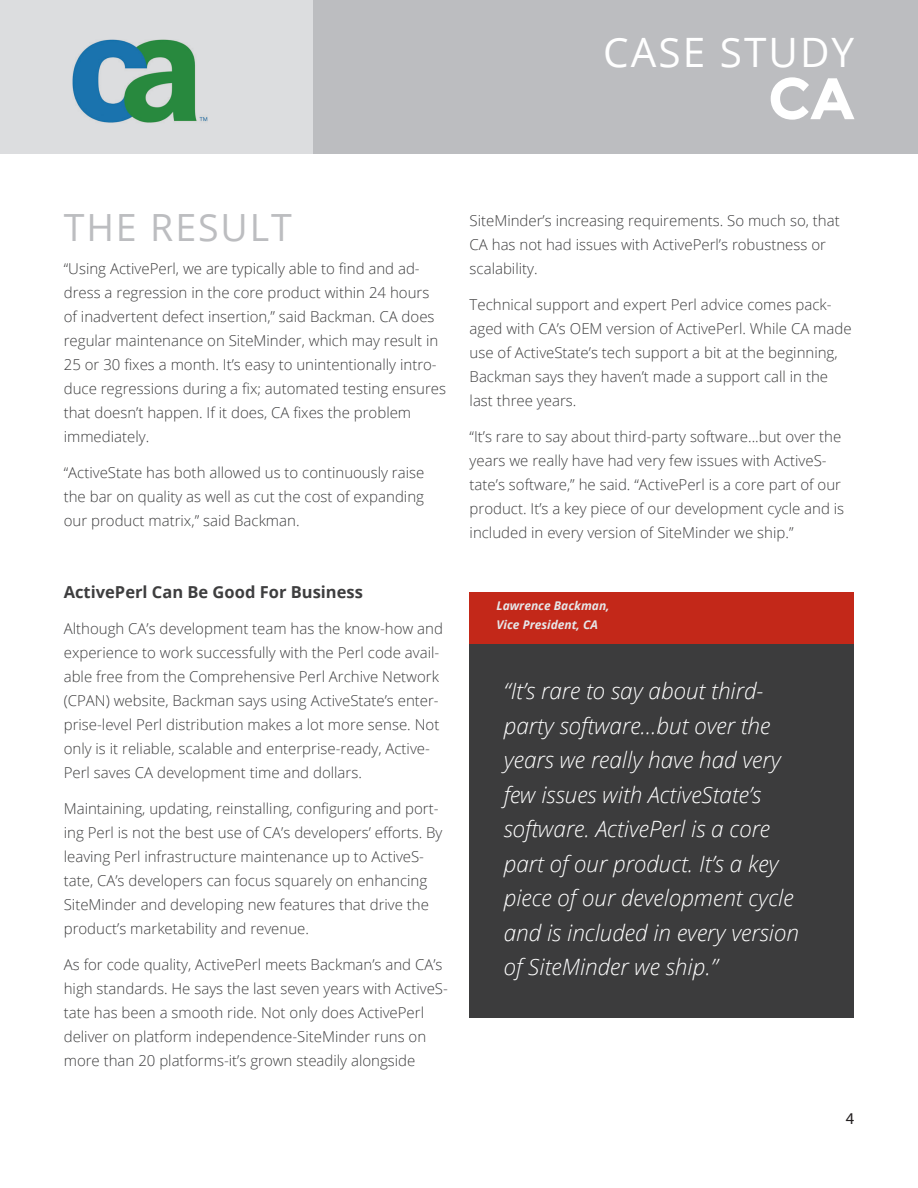
<style>
.page{position:relative;width:918px;height:1188px;background:#fff}
.page>*{position:absolute;margin:0;border:0;box-sizing:border-box;transform-origin:0 0}
.heading_one{font:700 58.5px "Montserrat";color:#fff}
.case_study_-_right_j{font:40.5px "Open Sans";letter-spacing:.05em;color:#fff}
.heading_three{font:37.5px "Open Sans";letter-spacing:.05em;color:#bcbdc0}
.featured_text{font:italic 300 22.5px/34.5px "Open Sans";color:#fff}
.heading_five{font:700 16.5px "Open Sans";color:#3e3e3f}
.t1{font:16.5px "Myriad Pro";color:#231f20}
.main_body{font:300 15px/24px "Open Sans";color:#3e3e3f}
.main{font:italic 700 12px "Open Sans";color:#e6e7e9}
</style>
<div class="page">
<div style="left:0;top:0;width:315px;height:153px;background:#dcdddf"></div>
<div style="left:313px;top:0;width:605px;height:153px;background:#bcbdc0"></div>
<div style="left:470px;top:592px;width:384px;height:425px;background:#3c3c3d"></div>
<div style="left:470px;top:592px;width:384px;height:51px;background:#c32819"></div>
<img style="left:72px;top:39px;width:136px;height:84px">
<p class="case_study_-_right_j" style="left:603px;top:24px;width:253px">CASE STUDY</p>
<p class="heading_one" style="left:768px;top:64px;width:88px">CA</p>
<p class="heading_three" style="left:64px;top:202px;width:230px">THE RESULT</p>
<p class="main_body" style="left:64px;top:256px;width:384px">“Using ActivePerl, we are typically able to find and ad&shy;dress a regression in the core product within 24 hours of inadvertent defect insertion,” said Backman. CA does regular maintenance on SiteMinder, which may result in 25 or 30 fixes a month. It’s easy to unintentionally intro&shy;duce regressions during a fix; automated testing ensures that doesn’t happen. If it does, CA fixes the problem immediately.</p>
<p class="main_body" style="left:64px;top:460px;width:362px;text-align:justify">“ActiveState has both allowed us to continuously raise the bar on quality as well as cut the cost of expanding our product matrix,” said Backman.</p>
<p class="heading_five" style="left:64px;top:581px;width:301px">ActivePerl Can Be Good For Business</p>
<p class="main_body" style="left:64px;top:616px;width:381px">Although CA’s development team has the know-how and experience to work successfully with the Perl code avail&shy;able free from the Comprehensive Perl Archive Network (CPAN) website, Backman says using ActiveState’s enter&shy;prise-level Perl distribution makes a lot more sense. Not only is it reliable, scalable and enterprise-ready, Active-Perl saves CA development time and dollars.</p>
<p class="main_body" style="left:64px;top:796px;width:380px">Maintaining, updating, reinstalling, configuring and port&shy;ing Perl is not the best use of CA’s developers’ efforts. By leaving Perl infrastructure maintenance up to ActiveS&shy;tate, CA’s developers can focus squarely on enhancing SiteMinder and developing new features that drive the product’s marketability and revenue.</p>
<p class="main_body" style="left:64px;top:952px;width:386px">As for code quality, ActivePerl meets Backman’s and CA’s high standards. He says the last seven years with ActiveS&shy;tate has been a smooth ride. Not only does ActivePerl deliver on platform independence-SiteMinder runs on more than 20 platforms-it’s grown steadily alongside</p>
<p class="main_body" style="left:470px;top:208px;width:372px">SiteMinder’s increasing requirements. So much so, that<br>CA has not had issues with ActivePerl’s robustness or scalability.</p>
<p class="main_body" style="left:470px;top:292px;width:383px">Technical support and expert Perl advice comes pack&shy;aged with CA’s OEM version of ActivePerl. While CA made use of ActiveState’s tech support a bit at the beginning, Backman says they haven’t made a support call in the last three years.</p>
<p class="main_body" style="left:470px;top:424px;width:376px">“It’s rare to say about third-party software...but over the years we really have had very few issues with ActiveS&shy;tate’s software,” he said. “ActivePerl is a core part of our product. It’s a key piece of our development cycle and is included in every version of SiteMinder we ship.”</p>
<p class="main" style="left:496px;top:598px;width:115px">Lawrence Backman,</p>
<p class="main" style="left:496px;top:616px;width:103px">Vice President, CA</p>
<p class="featured_text" style="left:504px;top:673px;width:297px">“It’s rare to say about third&shy;party software...but over the years we really have had very few issues with ActiveState’s software. ActivePerl is a core part of our product. It’s a key piece of our development cycle and is included in every version of SiteMinder we ship.”</p>
<p class="t1" style="left:846px;top:1109px;width:10px">4</p>
</div>
